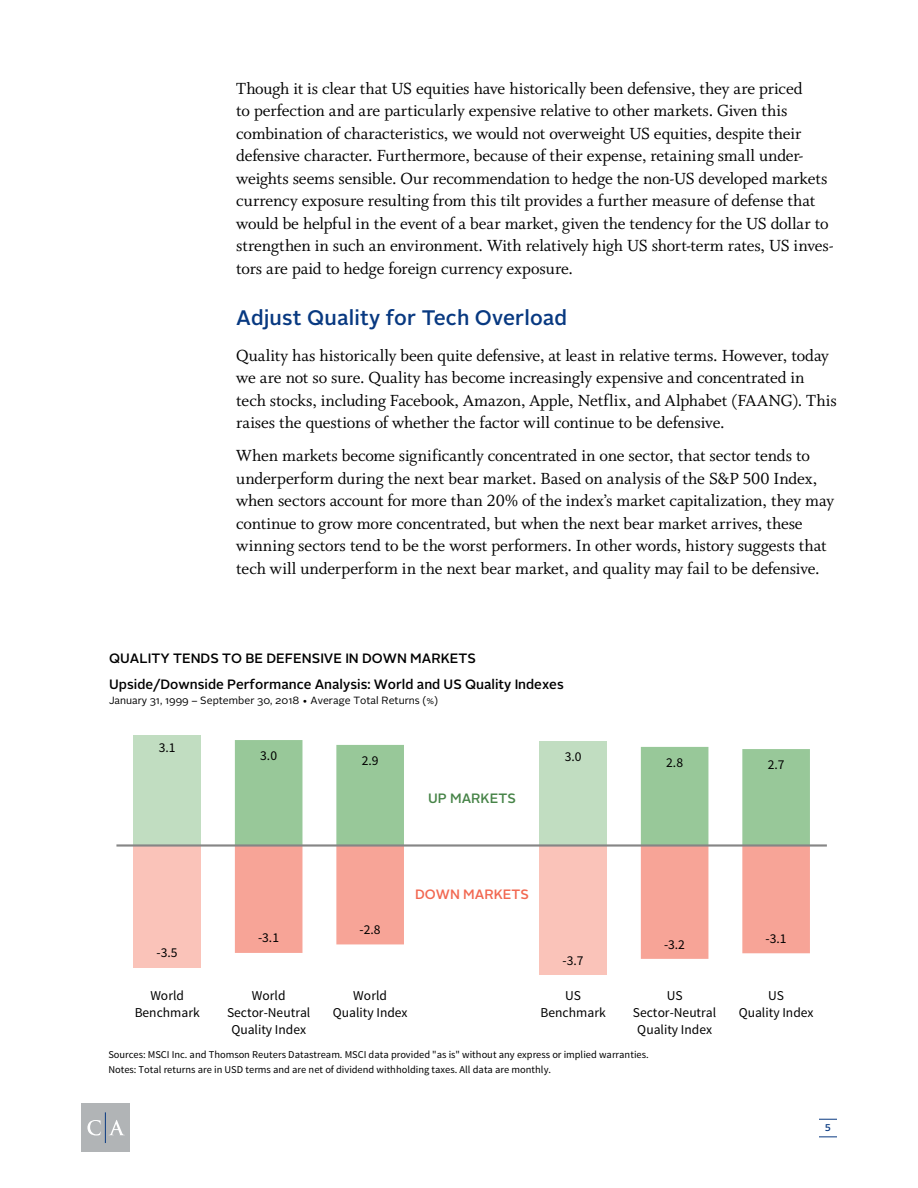
<style>
.page{position:relative;width:918px;height:1188px;background:#fff}
.page>*{position:absolute;margin:0;border:0;box-sizing:border-box;transform-origin:0 0}
.t1{font:500 21px "Alright Sans";letter-spacing:.01em;color:#083981}
.t2{font:18px/22.5px "Whitman";letter-spacing:-.01em;color:#000}
.t3{font:13.5px/17px "Source Sans Pro";color:#000;text-align:center}
.t4{font:500 13.5px/26.5px "Alright Sans";color:#000}
.t5{font:500 13.5px "Alright Sans";color:#f26851}
.t6{font:500 13.5px "Alright Sans";color:#478448}
.t7{font:10.5px/15.3px "Source Sans Pro";letter-spacing:.005em;color:#000}
.t8{font:10.5px "Alright Sans";color:#000}
.t9{font:500 9.75px "Alright Sans";color:#083981}
</style>
<div class="page">
<div style="left:133px;top:735px;width:68px;height:110px;background:#c1ddc1"></div>
<svg style="left:235px;top:740px;width:575px;height:104px"></svg>
<div style="left:133px;top:845px;width:68px;height:123px;background:#fac3b9"></div>
<div style="left:539px;top:845px;width:68px;height:130px;background:#fac3b9"></div>
<svg style="left:235px;top:847px;width:575px;height:112px"></svg>
<hr style="left:116px;top:844px;width:711px;height:3px;background:#868686">
<div style="left:81px;top:1103px;width:49px;height:49px;background:#b1b4b6"></div>
<svg style="left:87px;top:1120px;width:14px;height:16px"></svg>
<svg style="left:109px;top:1120px;width:15px;height:15px"></svg>
<hr style="left:105px;top:1112px;width:1px;height:31px;background:#083981">
<svg style="left:819px;top:1119px;width:18px;height:1px"></svg>
<svg style="left:819px;top:1137px;width:18px;height:1px"></svg>
<p class="t2" style="left:236px;top:77px;width:599px">Though it is clear that US equities have historically been defensive, they are priced<br>to perfection and are particularly expensive relative to other markets. Given this combination of characteristics, we would not overweight US equities, despite their defensive character. Furthermore, because of their expense, retaining small under&shy;weights seems sensible. Our recommendation to hedge the non-US developed markets currency exposure resulting from this tilt provides a further measure of defense that would be helpful in the event of a bear market, given the tendency for the US dollar to strengthen in such an environment. With relatively high US short-term rates, US inves&shy;tors are paid to hedge foreign currency exposure.</p>
<p class="t1" style="left:236px;top:303px;width:332px">Adjust Quality for Tech Overload</p>
<p class="t2" style="left:236px;top:344px;width:602px">Quality has historically been quite defensive, at least in relative terms. However, today we are not so sure. Quality has become increasingly expensive and concentrated in tech stocks, including Facebook, Amazon, Apple, Netflix, and Alphabet (FAANG). This raises the questions of whether the factor will continue to be defensive.</p>
<p class="t2" style="left:236px;top:445px;width:599px">When markets become significantly concentrated in one sector, that sector tends to underperform during the next bear market. Based on analysis of the S&amp;P 500 Index, when sectors account for more than 20% of the index’s market capitalization, they may continue to grow more concentrated, but when the next bear market arrives, these winning sectors tend to be the worst performers. In other words, history suggests that tech will underperform in the next bear market, and quality may fail to be defensive.</p>
<p class="t4" style="left:109px;top:645px;width:456px">QUALITY TENDS TO BE DEFENSIVE IN DOWN MARKETS<br>Upside/Downside Performance Analysis: World and US Quality Indexes</p>
<p class="t8" style="left:109px;top:694px;width:331px">January 31, 1999 – September 30, 2018 • Average Total Returns (%)</p>
<p class="t3" style="left:159px;top:740px;width:18px">3.1</p>
<p class="t3" style="left:157px;top:945px;width:22px">-3.5</p>
<p class="t3" style="left:260px;top:747px;width:18px">3.0</p>
<p class="t3" style="left:258px;top:930px;width:22px">-3.1</p>
<p class="t3" style="left:362px;top:752px;width:18px">2.9</p>
<p class="t3" style="left:565px;top:749px;width:18px">3.0</p>
<p class="t6" style="left:428px;top:789px;width:89px">UP MARKETS</p>
<p class="t3" style="left:360px;top:921px;width:22px">-2.8</p>
<p class="t5" style="left:415px;top:885px;width:115px">DOWN MARKETS</p>
<p class="t3" style="left:563px;top:952px;width:22px">-3.7</p>
<p class="t3" style="left:666px;top:754px;width:18px">2.8</p>
<p class="t3" style="left:768px;top:756px;width:18px">2.7</p>
<p class="t3" style="left:664px;top:936px;width:22px">-3.2</p>
<p class="t3" style="left:766px;top:930px;width:22px">-3.1</p>
<p class="t3" style="left:135px;top:987px;width:67px">World<br>Benchmark</p>
<p class="t3" style="left:227px;top:987px;width:85px">World<br>Sector-Neutral<br>Quality Index</p>
<p class="t3" style="left:333px;top:987px;width:76px">World<br>Quality Index</p>
<p class="t3" style="left:541px;top:987px;width:67px">US<br>Benchmark</p>
<p class="t3" style="left:633px;top:987px;width:85px">US<br>Sector-Neutral<br>Quality Index</p>
<p class="t3" style="left:739px;top:987px;width:76px">US<br>Quality Index</p>
<p class="t7" style="left:108px;top:1047px;width:542px">Sources: MSCI Inc. and Thomson Reuters Datastream. MSCI data provided "as is" without any express or implied warranties.<br>Notes: Total returns are in USD terms and are net of dividend withholding taxes. All data are monthly.</p>
<p class="t9" style="left:825px;top:1121px;width:8px">5</p>
</div>
